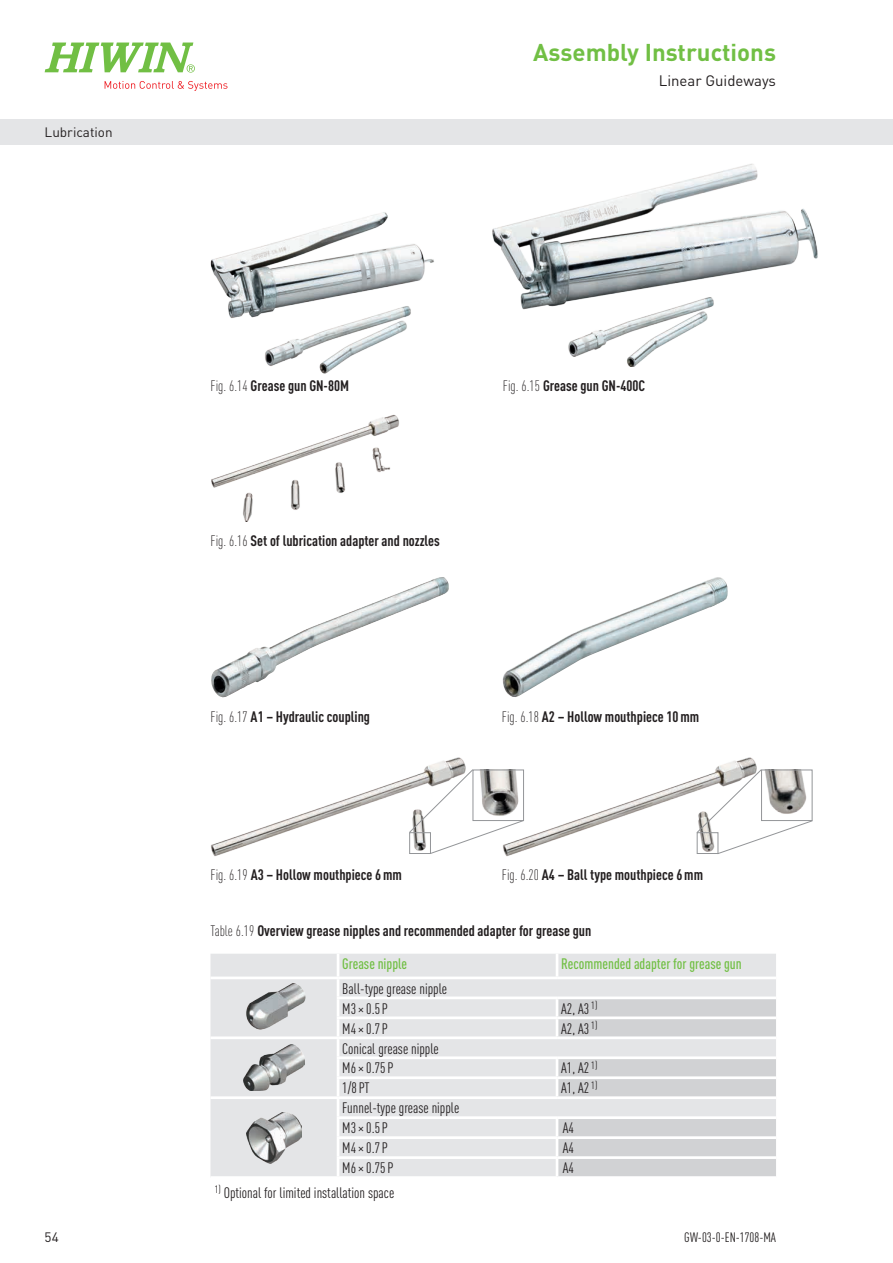
<style>
.page{position:relative;width:893px;height:1263px;background:#fff}
.page>*{position:absolute;margin:0;border:0;box-sizing:border-box;transform-origin:0 0}
.t1{font:700 24px "DIN Pro";color:#71bf44}
.t2{font:700 condensed 15px "DIN Pro";color:#231f20}
.t3{font:condensed 15px/20px "DIN Pro";color:#231f20}
.t4{font:500 condensed 15px "DIN Pro";color:#71bf44}
.t5{font:15px "DIN Pro";color:#231f20}
.t6{font:condensed 13.5px "DIN Pro";color:#231f20}
.t7{font:13.5px "DIN Pro";color:#231f20}
.s1{font-weight:300}
</style>
<div class="page">
<svg style="left:45px;top:43px;width:150px;height:30px"></svg>
<svg style="left:105px;top:81px;width:122px;height:10px"></svg>
<div style="left:0;top:119px;width:893px;height:26px;background:#e4e5e7"></div>
<div style="left:210px;top:954px;width:566px;height:222px;background:#e4e5e7"></div>
<hr style="left:337px;top:954px;width:2px;height:22px;background:#fff">
<hr style="left:556px;top:954px;width:2px;height:22px;background:#fff">
<hr style="left:210px;top:976px;width:128px;height:3px;background:#fff">
<hr style="left:338px;top:976px;width:219px;height:3px;background:#fff">
<hr style="left:557px;top:976px;width:219px;height:3px;background:#fff">
<hr style="left:337px;top:996px;width:220px;height:3px;background:#fff">
<hr style="left:557px;top:996px;width:219px;height:3px;background:#fff">
<hr style="left:337px;top:1016px;width:220px;height:3px;background:#fff">
<hr style="left:210px;top:1036px;width:128px;height:3px;background:#fff">
<hr style="left:338px;top:1036px;width:219px;height:3px;background:#fff">
<hr style="left:337px;top:1056px;width:220px;height:3px;background:#fff">
<hr style="left:337px;top:1076px;width:220px;height:3px;background:#fff">
<hr style="left:210px;top:1096px;width:128px;height:3px;background:#fff">
<hr style="left:338px;top:1096px;width:219px;height:3px;background:#fff">
<hr style="left:337px;top:1116px;width:220px;height:3px;background:#fff">
<hr style="left:337px;top:1136px;width:220px;height:3px;background:#fff">
<hr style="left:337px;top:1156px;width:220px;height:3px;background:#fff">
<svg style="left:337px;top:979px;width:2px;height:197px"></svg>
<svg style="left:556px;top:999px;width:220px;height:177px;background:#dadbdd"></svg>
<img style="left:239px;top:982px;width:70px;height:51px">
<img style="left:244px;top:1044px;width:61px;height:46px">
<img style="left:247px;top:1112px;width:55px;height:51px">
<img style="left:210px;top:212px;width:224px;height:162px">
<img style="left:492px;top:164px;width:326px;height:203px">
<img style="left:211px;top:415px;width:188px;height:107px">
<img style="left:211px;top:577px;width:238px;height:121px">
<img style="left:211px;top:757px;width:255px;height:99px">
<img style="left:505px;top:757px;width:252px;height:99px">
<img style="left:502px;top:577px;width:226px;height:120px">
<svg style="left:409px;top:769px;width:115px;height:85px"></svg>
<svg style="left:696px;top:769px;width:117px;height:85px"></svg>
<p class="t7" style="left:45px;top:121px;width:70px">Lubrication</p>
<p class="t7" style="left:45px;top:1226px;width:16px">54</p>
<h1 class="t1" style="left:533px;top:32px;width:244px">Assembly Instructions</h1>
<p class="t5" style="left:659px;top:69px;width:119px">Linear Guideways</p>
<p class="t2" style="left:210px;top:374px;width:140px"><span class="s1">Fig. 6.14</span> Grease gun GN-80M</p>
<p class="t2" style="left:503px;top:374px;width:144px"><span class="s1">Fig. 6.15</span> Grease gun GN-400C</p>
<p class="t2" style="left:210px;top:529px;width:231px"><span class="s1">Fig. 6.16</span> Set of lubrication adapter and nozzles</p>
<p class="t2" style="left:210px;top:705px;width:161px"><span class="s1">Fig. 6.17</span> A1 – Hydraulic coupling</p>
<p class="t2" style="left:502px;top:705px;width:199px"><span class="s1">Fig. 6.18</span> A2 – Hollow mouthpiece 10mm</p>
<p class="t2" style="left:210px;top:863px;width:193px"><span class="s1">Fig. 6.19</span> A3 – Hollow mouthpiece 6mm</p>
<p class="t2" style="left:502px;top:863px;width:203px"><span class="s1">Fig. 6.20</span> A4 – Ball type mouthpiece 6mm</p>
<p class="t2" style="left:210px;top:919px;width:382px"><span class="s1">Table 6.19</span> Overview grease nipples and recommended adapter for grease gun</p>
<p class="t4" style="left:342px;top:953px;width:66px">Grease nipple</p>
<p class="t4" style="left:561px;top:953px;width:182px">Recommended adapter for grease gun</p>
<p class="t3" style="left:342px;top:977px;width:106px">Ball-type grease nipple<br>M3×0.5P</p>
<p class="t3" style="left:561px;top:997px;width:38px">A2, A3 <sup>1)</sup></p>
<p class="t3" style="left:342px;top:1017px;width:47px">M4×0.7P</p>
<p class="t3" style="left:561px;top:1017px;width:38px">A2, A3 <sup>1)</sup></p>
<p class="t3" style="left:342px;top:1037px;width:98px">Conical grease nipple<br>M6 × 0.75 P</p>
<p class="t3" style="left:561px;top:1057px;width:38px">A1, A2 <sup>1)</sup></p>
<p class="t3" style="left:342px;top:1077px;width:29px">1/8 PT</p>
<p class="t3" style="left:561px;top:1077px;width:38px">A1, A2 <sup>1)</sup></p>
<p class="t3" style="left:342px;top:1097px;width:119px">Funnel-type grease nipple<br>M3×0.5P</p>
<p class="t3" style="left:563px;top:1117px;width:13px">A4</p>
<p class="t3" style="left:342px;top:1137px;width:47px">M4×0.7P</p>
<p class="t3" style="left:563px;top:1137px;width:13px">A4</p>
<p class="t3" style="left:342px;top:1157px;width:53px">M6 × 0.75 P</p>
<p class="t3" style="left:563px;top:1157px;width:13px">A4</p>
<p class="t3" style="left:215px;top:1181px;width:181px"><sup>1)</sup> Optional for limited installation space</p>
<p class="t6" style="left:684px;top:1227px;width:93px">GW-03-0-EN-1708-MA</p>
</div>
